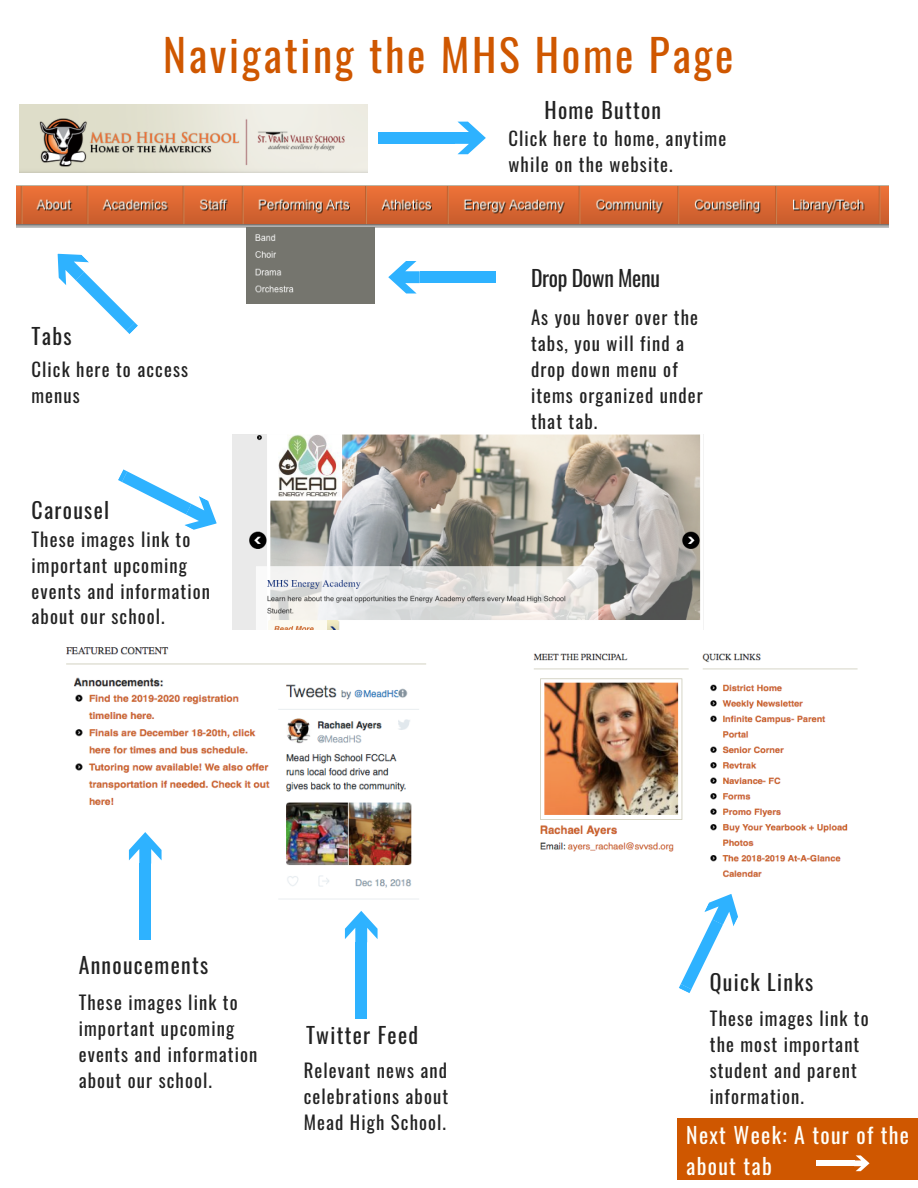
<style>
.page{position:relative;width:918px;height:1188px;background:#fff}
.page>*{position:absolute;margin:0;border:0;box-sizing:border-box;transform-origin:0 0}
.t1{font:43.65px "Oswald";letter-spacing:.06em;color:#cf5700}
.t2{font:21.75px "Oswald";letter-spacing:.06em;color:#222}
.t3{font:21.75px/30.3px "Oswald";letter-spacing:.06em;color:#fffff9}
.t4{font:21.75px "Oswald";letter-spacing:-.015em;color:#222}
.t5{font:18.75px/25.8px "Oswald";letter-spacing:.06em;color:#222}
</style>
<div class="page">
<img style="left:17px;top:186px;width:872px;height:41px">
<img style="left:19px;top:105px;width:349px;height:67px">
<img style="left:233px;top:434px;width:468px;height:196px">
<img style="left:533px;top:653px;width:325px;height:225px">
<img style="left:66px;top:646px;width:360px;height:254px">
<svg style="left:118px;top:469px;width:99px;height:61px"></svg>
<div style="left:139px;top:863px;width:12px;height:72px;background:#2eb2ff"></div>
<div style="left:139px;top:935px;width:12px;height:5px;background:#2eb2ff"></div>
<svg style="left:129px;top:832px;width:32px;height:32px"></svg>
<svg style="left:679px;top:894px;width:59px;height:99px"></svg>
<div style="left:355px;top:942px;width:12px;height:72px;background:#2eb2ff"></div>
<div style="left:355px;top:1014px;width:12px;height:5px;background:#2eb2ff"></div>
<svg style="left:345px;top:911px;width:32px;height:31px"></svg>
<svg style="left:57px;top:253px;width:81px;height:81px"></svg>
<div style="left:383px;top:132px;width:71px;height:12px;background:#2eb2ff"></div>
<div style="left:378px;top:132px;width:5px;height:12px;background:#2eb2ff"></div>
<svg style="left:454px;top:122px;width:32px;height:32px"></svg>
<div style="left:246px;top:227px;width:129px;height:77px;background:#75756e"></div>
<div style="left:420px;top:271px;width:72px;height:12px;background:#2eb2ff"></div>
<div style="left:491px;top:271px;width:5px;height:12px;background:#2eb2ff"></div>
<svg style="left:388px;top:261px;width:32px;height:33px"></svg>
<div style="left:677px;top:1118px;width:241px;height:62px;background:#cf5700"></div>
<div style="left:819px;top:1160px;width:35px;height:6px;background:#fff"></div>
<svg style="left:817px;top:1160px;width:2px;height:6px"></svg>
<svg style="left:854px;top:1155px;width:16px;height:16px"></svg>
<h1 class="t1" style="left:163px;top:21px;width:572px">Navigating the MHS Home Page</h1>
<p class="t2" style="left:32px;top:319px;width:42px">Tabs</p>
<p class="t5" style="left:32px;top:356px;width:158px">Click here to access menus</p>
<p class="t2" style="left:32px;top:493px;width:79px">Carousel</p>
<p class="t5" style="left:32px;top:525px;width:180px">These images link to important upcoming events and information about our school.</p>
<p class="t2" style="left:544px;top:93px;width:118px">Home Button</p>
<p class="t5" style="left:508px;top:125px;width:219px">Click here to home, anytime while on the website.</p>
<p class="t4" style="left:531px;top:261px;width:130px">Drop Down Menu</p>
<p class="t5" style="left:531px;top:304px;width:173px">As you hover over the tabs, you will find a drop down menu of items organized under that tab.</p>
<p class="t2" style="left:79px;top:948px;width:131px">Annoucements</p>
<p class="t5" style="left:79px;top:989px;width:180px">These images link to important upcoming events and information about our school.</p>
<p class="t2" style="left:306px;top:1018px;width:114px">Twitter Feed</p>
<p class="t5" style="left:304px;top:1056px;width:146px;text-align:justify">Relevant news and celebrations about Mead High School.</p>
<p class="t2" style="left:710px;top:965px;width:105px">Quick Links</p>
<p class="t5" style="left:710px;top:1005px;width:160px">These images link to the most important student and parent information.</p>
<p class="t3" style="left:686px;top:1119px;width:224px">Next Week: A tour of the about tab</p>
</div>
